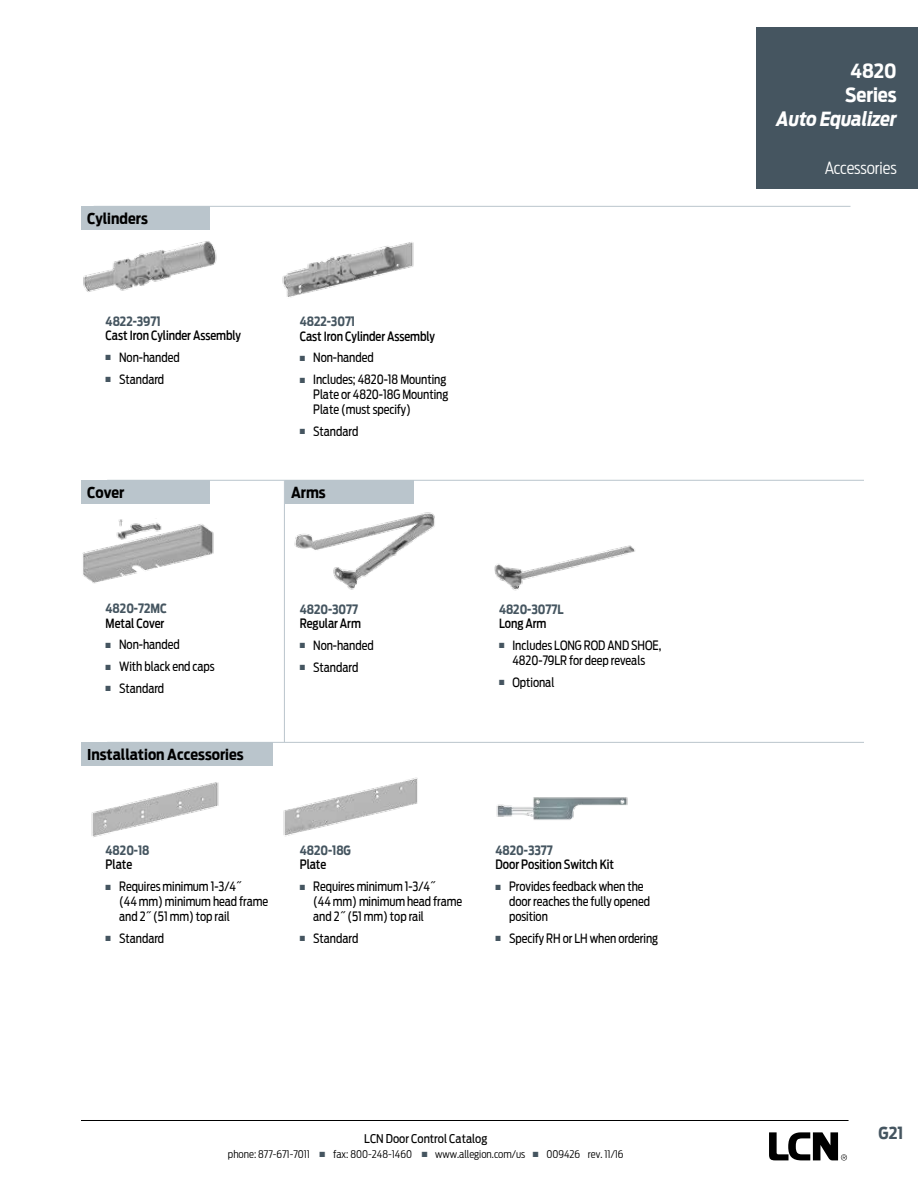
<style>
.page{position:relative;width:918px;height:1188px;background:#fff}
.page>*{position:absolute;margin:0;border:0;box-sizing:border-box;transform-origin:0 0}
.t1{font:italic 700 19.5px "Antenna Cond";letter-spacing:-.01em;color:#fff}
.t2{font:700 19.5px/24px "Antenna Cond";letter-spacing:-.005em;color:#fff}
.t3{font:300 16.5px "Antenna Cond";letter-spacing:-.005em;color:#fff}
.t4{font:700 16.5px "Antenna Cond";color:#455560}
.t5{font:700 15px "Antenna Cond";color:#000}
.t6{font:12.75px/15px "Antenna Cond";letter-spacing:-.005em;color:#000;scale:.94 1}
.t7{font:500 12.75px "Antenna Cond";letter-spacing:-.005em;color:#000;scale:.94 1}
.t8{font:700 12.75px "Antenna Cond";letter-spacing:-.005em;color:#455560;scale:.94 1}
.t9{font:12px "Antenna Cond";color:#000}
.t10{font:300 10.5px "Antenna Cond";color:#000}
.s1{color:#455560}
</style>
<div class="page">
<svg style="left:769px;top:1132px;width:78px;height:29px"></svg>
<hr style="left:81px;top:1120px;width:768px;height:1px;background:#000">
<div style="left:756px;top:27px;width:162px;height:161px;background:#455560"></div>
<hr style="left:94px;top:206px;width:756px;height:1px;background:#bac5cc">
<hr style="left:107px;top:480px;width:757px;height:1px;background:#bac5cc">
<hr style="left:284px;top:480px;width:1px;height:262px;background:#bac5cc">
<hr style="left:107px;top:742px;width:757px;height:1px;background:#bac5cc">
<div style="left:81px;top:206px;width:128px;height:24px;background:#bac5cc"></div>
<div style="left:81px;top:480px;width:128px;height:24px;background:#bac5cc"></div>
<div style="left:285px;top:480px;width:128px;height:24px;background:#bac5cc"></div>
<div style="left:81px;top:742px;width:191px;height:24px;background:#bac5cc"></div>
<img style="left:83px;top:241px;width:134px;height:51px">
<img style="left:82px;top:519px;width:132px;height:65px">
<img style="left:91px;top:782px;width:128px;height:55px">
<img style="left:283px;top:777px;width:135px;height:60px">
<img style="left:496px;top:797px;width:132px;height:23px">
<img style="left:294px;top:512px;width:141px;height:78px">
<img style="left:494px;top:545px;width:141px;height:46px">
<img style="left:282px;top:242px;width:132px;height:56px">
<p class="t5" style="left:87px;top:210px;width:62px">Cylinders</p>
<p class="t8" style="left:106px;top:314px;width:60px">4822-3971</p>
<p class="t7" style="left:106px;top:328px;width:146px">Cast Iron Cylinder Assembly</p>
<p class="t6" style="left:106px;top:350px;width:80px"><span class="s1">■</span> Non-handed</p>
<p class="t6" style="left:106px;top:371px;width:64px"><span class="s1">■</span> Standard</p>
<p class="t8" style="left:300px;top:314px;width:61px">4822-3071</p>
<p class="t7" style="left:300px;top:328px;width:146px">Cast Iron Cylinder Assembly</p>
<p class="t6" style="left:300px;top:350px;width:80px"><span class="s1">■</span> Non-handed</p>
<p class="t6" style="left:313px;top:372px;width:145px;text-indent:-14px"><span class="s1">■</span> Includes; 4820-18 Mounting<br>Plate or 4820-18G Mounting<br>Plate (must specify)</p>
<p class="t6" style="left:300px;top:424px;width:64px"><span class="s1">■</span> Standard</p>
<p class="t5" style="left:87px;top:483px;width:39px">Cover</p>
<p class="t5" style="left:291px;top:483px;width:36px">Arms</p>
<p class="t8" style="left:106px;top:601px;width:67px">4820-72MC</p>
<p class="t7" style="left:106px;top:615px;width:64px">Metal Cover</p>
<p class="t6" style="left:106px;top:637px;width:80px"><span class="s1">■</span> Non-handed</p>
<p class="t6" style="left:106px;top:659px;width:118px"><span class="s1">■</span> With black end caps</p>
<p class="t6" style="left:106px;top:681px;width:64px"><span class="s1">■</span> Standard</p>
<p class="t5" style="left:87px;top:746px;width:158px">Installation Accessories</p>
<p class="t8" style="left:300px;top:601px;width:64px">4820-3077</p>
<p class="t7" style="left:300px;top:616px;width:67px">Regular Arm</p>
<p class="t6" style="left:300px;top:638px;width:80px"><span class="s1">■</span> Non-handed</p>
<p class="t6" style="left:300px;top:659px;width:64px"><span class="s1">■</span> Standard</p>
<p class="t8" style="left:499px;top:601px;width:70px">4820-3077L</p>
<p class="t7" style="left:499px;top:616px;width:52px">Long Arm</p>
<p class="t6" style="left:499px;top:638px;width:174px;text-align:center"><span class="s1">■</span> Includes LONG ROD AND SHOE,<br>4820-79LR for deep reveals</p>
<p class="t6" style="left:499px;top:674px;width:60px"><span class="s1">■</span> Optional</p>
<p class="t8" style="left:106px;top:843px;width:48px">4820-18</p>
<p class="t7" style="left:106px;top:857px;width:30px">Plate</p>
<p class="t6" style="left:119px;top:879px;width:160px;text-indent:-14px"><span class="s1">■</span> Requires minimum 1-3/4˝<br>(44 mm) minimum head frame and 2˝ (51 mm) top rail</p>
<p class="t6" style="left:106px;top:931px;width:64px"><span class="s1">■</span> Standard</p>
<p class="t8" style="left:300px;top:843px;width:56px">4820-18G</p>
<p class="t7" style="left:300px;top:857px;width:30px">Plate</p>
<p class="t6" style="left:313px;top:879px;width:160px;text-indent:-14px"><span class="s1">■</span> Requires minimum 1-3/4˝<br>(44 mm) minimum head frame and 2˝ (51 mm) top rail</p>
<p class="t6" style="left:300px;top:931px;width:64px"><span class="s1">■</span> Standard</p>
<p class="t8" style="left:496px;top:843px;width:62px">4820-3377</p>
<p class="t7" style="left:496px;top:857px;width:128px">Door Position Switch Kit</p>
<p class="t6" style="left:509px;top:879px;width:151px;text-indent:-14px"><span class="s1">■</span> Provides feedback when the door reaches the fully opened position</p>
<p class="t6" style="left:496px;top:931px;width:174px"><span class="s1">■</span> Specify RH or LH when ordering</p>
<p class="t9" style="left:364px;top:1132px;width:125px">LCN Door Control Catalog</p>
<p class="t10" style="left:228px;top:1148px;width:397px">phone: 877-671-7011 <span class="s1">■</span> fax: 800-248-1460 <span class="s1">■</span> www.allegion.com/us <span class="s1">■</span> 009426 rev. 11/16</p>
<h1 class="t2" style="left:845px;top:59px;width:53px">4820<br>Series</h1>
<h1 class="t1" style="left:777px;top:107px;width:122px">Auto Equalizer</h1>
<p class="t3" style="left:825px;top:159px;width:73px">Accessories</p>
<p class="t4" style="left:879px;top:1123px;width:26px">G21</p>
</div>
